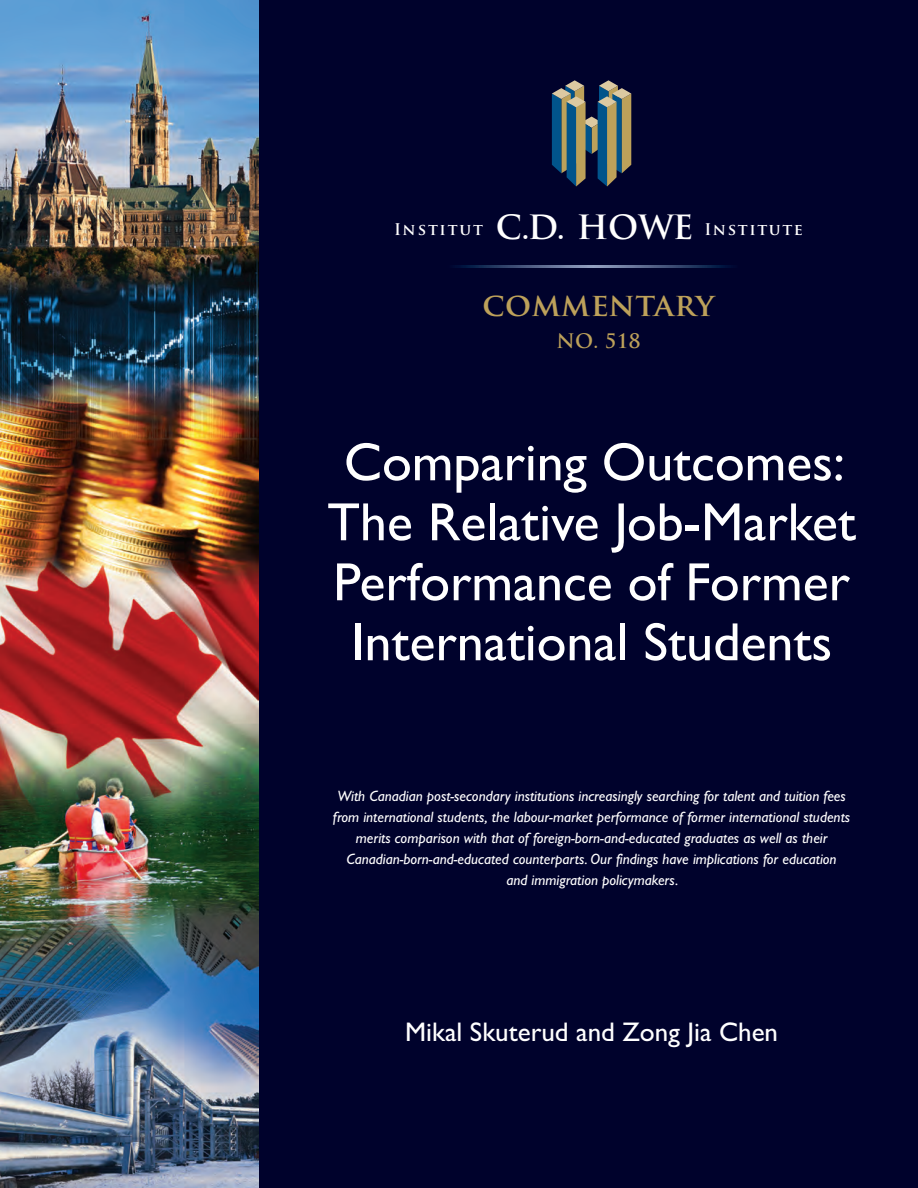
<style>
.page{position:relative;width:918px;height:1188px;background:#fff}
.page>*{position:absolute;margin:0;border:0;box-sizing:border-box;transform-origin:0 0}
.t1{font:54px/60px "Gill Sans";color:#fff;text-align:center}
.t2{font:700 31.5px "Trajan Pro";letter-spacing:.015em;color:#bda15a}
.t3{font:27px "Gill Sans";color:#fff}
.t4{font:700 19.5px "Trajan Pro";color:#bda15a}
.t5{font:700 15.75px "Trajan Pro";letter-spacing:.1em;color:#fff}
.t6{font:italic 15px/21px "Gill Sans";color:#fff;text-align:center}
.s1{font-size:32.55px}
</style>
<div class="page">
<div style="left:1px;top:0;width:917px;height:1188px;background:#00022c"></div>
<svg style="left:552px;top:80px;width:79px;height:107px"></svg>
<svg style="left:455px;top:266px;width:276px;height:1px"></svg>
<img style="left:0;top:0;width:258px;height:1188px">
<p class="t5" style="left:394px;top:219px;width:410px">Institut <span class="s1">C.D. HOWE</span> Institute</p>
<p class="t2" style="left:483px;top:285px;width:234px">commentary</p>
<p class="t4" style="left:557px;top:328px;width:85px">NO. 518</p>
<p class="t1" style="left:327px;top:433px;width:530px">Comparing Outcomes:<br>The Relative Job-Market<br>Performance of Former<br>International Students</p>
<p class="t6" style="left:333px;top:786px;width:519px">With Canadian post-secondary institutions increasingly searching for talent and tuition fees from international students, the labour-market performance of former international students merits comparison with that of foreign-born-and-educated graduates as well as their Canadian-born-and-educated counterparts. Our findings have implications for education<br>and immigration policymakers.</p>
<p class="t3" style="left:405px;top:1016px;width:375px">Mikal Skuterud and Zong Jia Chen</p>
</div>
